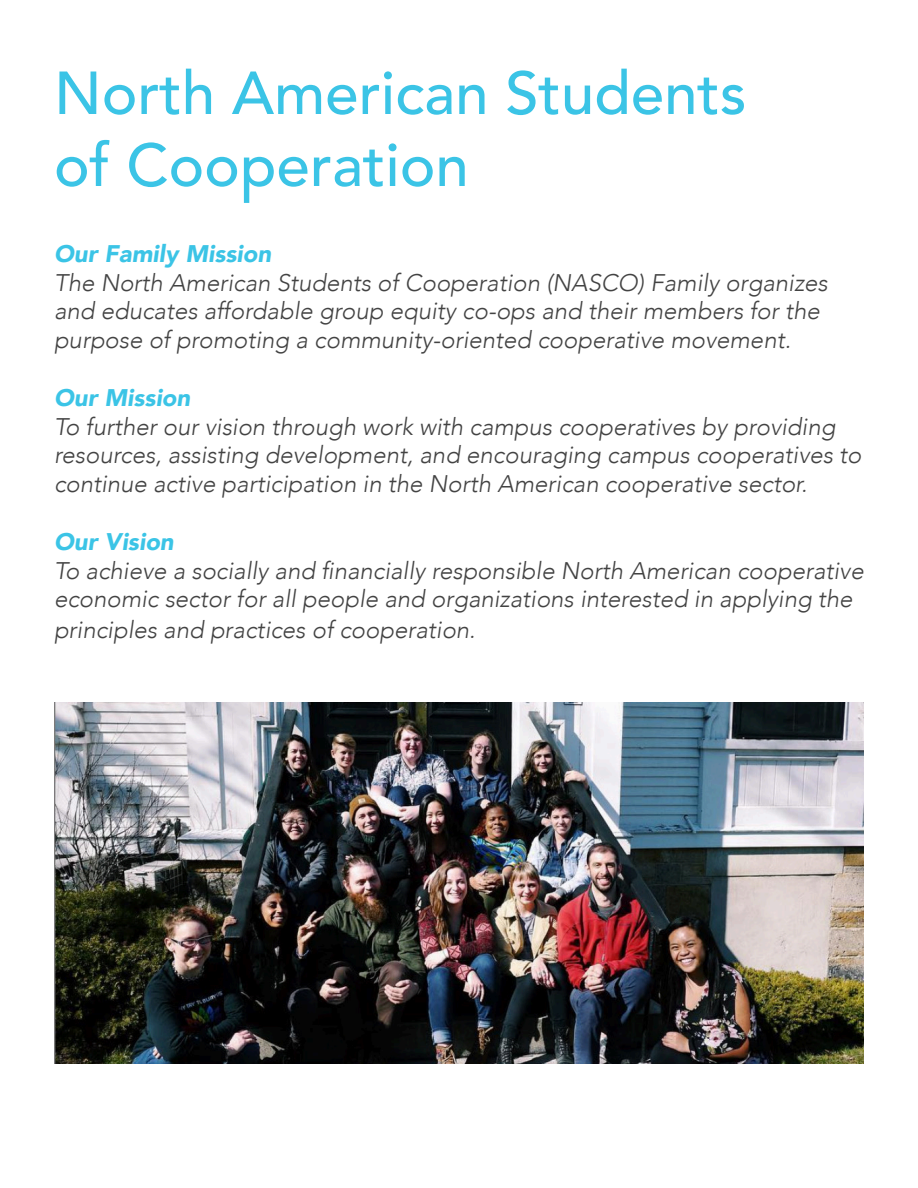
<style>
.page{position:relative;width:918px;height:1188px;background:#fff}
.page>*{position:absolute;margin:0;border:0;box-sizing:border-box;transform-origin:0 0}
.t1{font:500 60px "Avenir";color:#3bc4e6}
.Paragraph_Style_1{font:italic 300 24px/28.8px "Avenir";color:#434343}
.Paragraph_Style_1-2{font:italic 900 24px "Avenir";color:#3bc4e6}
</style>
<div class="page">
<img style="left:54px;top:702px;width:810px;height:362px">
<p class="t1" style="left:54px;top:41px;width:694px">North American Students</p>
<p class="t1" style="left:54px;top:113px;width:416px">of Cooperation</p>
<p class="Paragraph_Style_1-2" style="left:54px;top:234px;width:219px">Our Family Mission</p>
<p class="Paragraph_Style_1" style="left:54px;top:268px;width:775px">The North American Students of Cooperation (NASCO) Family organizes and educates affordable group equity co-ops and their members for the purpose of promoting a community-oriented cooperative movement.</p>
<p class="Paragraph_Style_1-2" style="left:54px;top:378px;width:138px">Our Mission</p>
<p class="Paragraph_Style_1" style="left:54px;top:412px;width:809px">To further our vision through work with campus cooperatives by providing resources, assisting development, and encouraging campus cooperatives to continue active participation in the North American cooperative sector.</p>
<p class="Paragraph_Style_1-2" style="left:54px;top:522px;width:121px">Our Vision</p>
<p class="Paragraph_Style_1" style="left:54px;top:556px;width:811px;line-height:29.7px">To achieve a socially and financially responsible North American cooperative economic sector for all people and organizations interested in applying the principles and practices of cooperation.</p>
</div>
